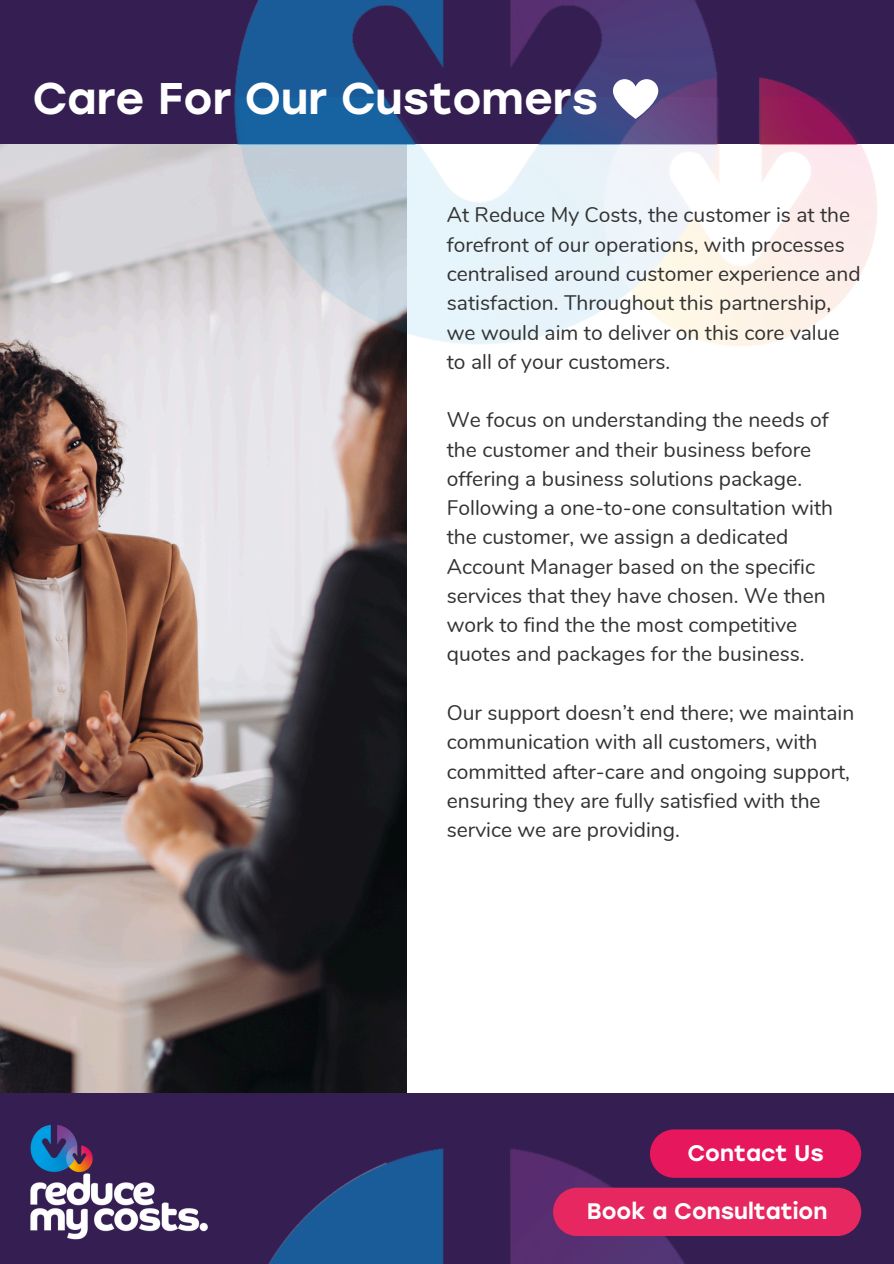
<style>
.page{position:relative;width:894px;height:1264px;background:#fff}
.page>*{position:absolute;margin:0;border:0;box-sizing:border-box;transform-origin:0 0}
.t1{font:500 44.25px "Stolzl";color:#fff}
.t2{font:500 22.5px "Stolzl";color:#fff}
.t3{font:21px/29.2px "Nunito";color:#323232}
</style>
<div class="page">
<div style="left:0;top:0;width:893px;height:144px;background:#351e52"></div>
<img style="left:0;top:145px;width:406px;height:948px">
<img style="left:165px;top:144px;width:712px;height:237px">
<img style="left:234px;top:0;width:626px;height:144px">
<div style="left:0;top:1093px;width:893px;height:170px;background:#351e52"></div>
<img style="left:269px;top:1148px;width:593px;height:115px">
<svg style="left:612px;top:79px;width:46px;height:40px"></svg>
<img style="left:30px;top:1124px;width:178px;height:116px">
<div style="left:553px;top:1187px;width:307px;height:48px;background:#e72760"></div>
<svg style="left:649px;top:1129px;width:212px;height:48px"></svg>
<h1 class="t1" style="left:32px;top:72px;width:567px">Care For Our Customers</h1>
<p class="t3" style="left:446px;top:201px;width:415px">At Reduce My Costs, the customer is at the forefront of our operations, with processes centralised around customer experience and satisfaction. Throughout this partnership, we would aim to deliver on this core value to all of your customers.</p>
<p class="t3" style="left:446px;top:406px;width:387px">We focus on understanding the needs of the customer and their business before offering a business solutions package.<br>Following a one-to-one consultation with the customer, we assign a dedicated Account Manager based on the specific services that they have chosen. We then work to find the the most competitive quotes and packages for the business.</p>
<p class="t3" style="left:446px;top:698px;width:409px">Our support doesn’t end there; we maintain communication with all customers, with committed after-care and ongoing support, ensuring they are fully satisfied with the service we are providing.</p>
<p class="t2" style="left:687px;top:1139px;width:138px">Contact Us</p>
<p class="t2" style="left:586px;top:1197px;width:242px">Book a Consultation</p>
</div>
